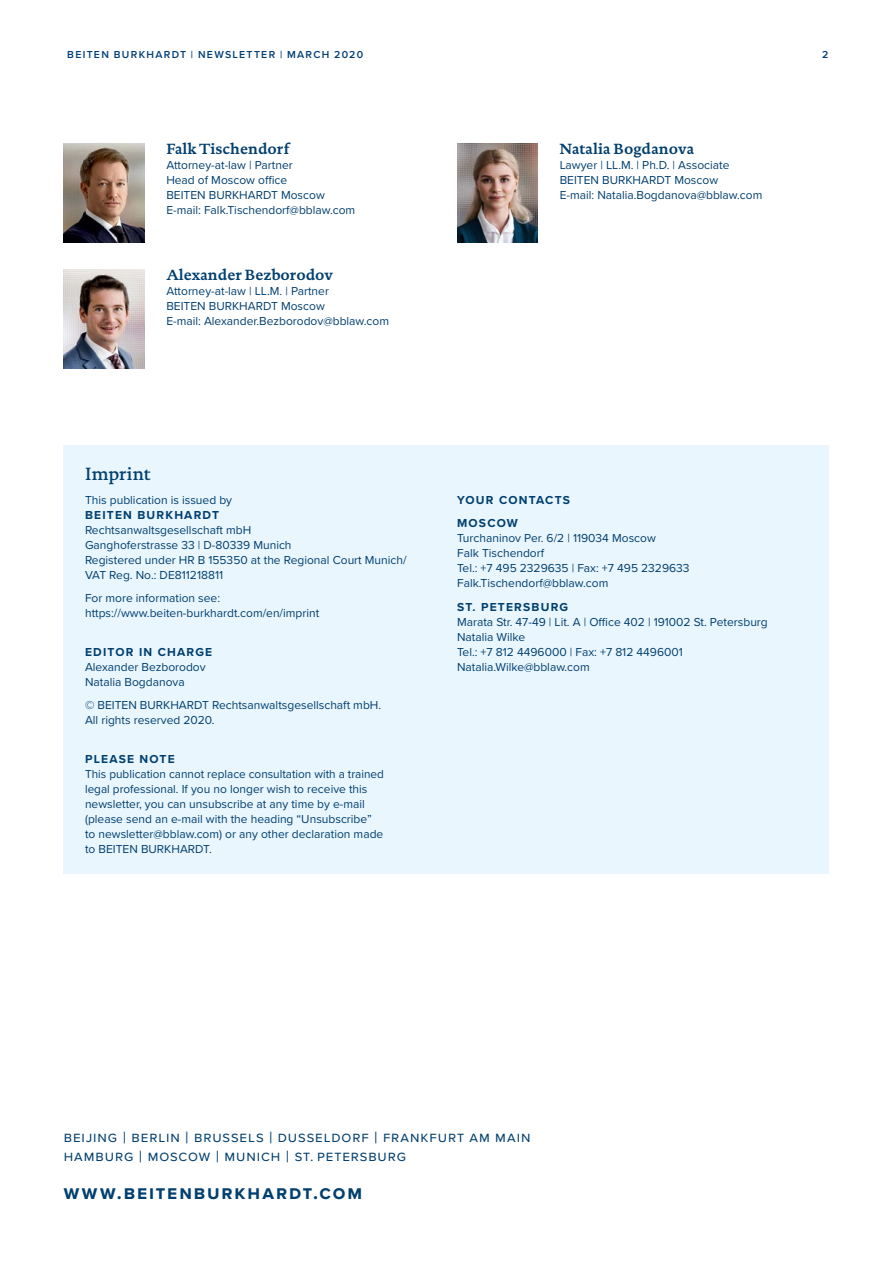
<style>
.page{position:relative;width:893px;height:1263px;background:#fff}
.page>*{position:absolute;margin:0;border:0;box-sizing:border-box;transform-origin:0 0}
.t1{font:700 19.5px "Proxima Nova";letter-spacing:.095em;color:#003f6f}
.t2{font:500 18px "DTL Documenta TOT";letter-spacing:.005em;color:#003f6f}
.t3{font:15px/18.8px "Proxima Nova";letter-spacing:.06em;color:#003f6f}
.t4{font:700 15px "DTL Documenta TOT";color:#003f6f}
.t5{font:12px/15px "Proxima Nova";color:#003f6f}
.t6{font:700 12px/23.5px "Proxima Nova";letter-spacing:.1em;color:#003f6f}
.t7{font:600 10.5px "Proxima Nova";letter-spacing:.125em;color:#003e77}
.s1{font-size:16.5px}
</style>
<div class="page">
<div style="left:64px;top:445px;width:765px;height:429px;background:#eaf6fe"></div>
<img style="left:64px;top:270px;width:80px;height:99px">
<img style="left:64px;top:143px;width:80px;height:99px">
<img style="left:457px;top:143px;width:81px;height:99px">
<p class="t7" style="left:67px;top:47px;width:297px">BEITEN BURKHARDT | NEWSLETTER | MARCH 2020</p>
<p class="t7" style="left:822px;top:47px;width:8px">2</p>
<p class="t4" style="left:166px;top:139px;width:125px">Falk Tischendorf</p>
<p class="t5" style="left:166px;top:158px;width:190px">Attorney-at-law | Partner<br>Head of Moscow office<br>BEITEN BURKHARDT Moscow<br>E-mail: Falk.Tischendorf@bblaw.com</p>
<p class="t4" style="left:166px;top:265px;width:168px">Alexander Bezborodov</p>
<p class="t5" style="left:166px;top:284px;width:224px">Attorney-at-law | LL.M. | Partner<br>BEITEN BURKHARDT Moscow<br>E-mail: Alexander.Bezborodov@bblaw.com</p>
<p class="t4" style="left:560px;top:139px;width:136px">Natalia Bogdanova</p>
<p class="t5" style="left:560px;top:158px;width:204px">Lawyer | LL.M. | Ph.D. | Associate<br>BEITEN BURKHARDT Moscow<br>E-mail: Natalia.Bogdanova@bblaw.com</p>
<h2 class="t2" style="left:85px;top:463px;width:67px">Imprint</h2>
<p class="t5" style="left:85px;top:492px;width:149px">This publication is issued by</p>
<p class="t6" style="left:85px;top:503px;width:136px">BEITEN BURKHARDT</p>
<p class="t5" style="left:85px;top:522px;width:323px">Rechtsanwaltsgesellschaft mbH<br>Ganghoferstrasse 33 | D-80339 Munich<br>Registered under HR B 155350 at the Regional Court Munich/ VAT Reg. No.: DE811218811</p>
<p class="t5" style="left:85px;top:591px;width:236px">For more information see: https://www.beiten-burkhardt.com/en/imprint</p>
<p class="t6" style="left:85px;top:640px;width:129px">EDITOR IN CHARGE</p>
<p class="t5" style="left:85px;top:659px;width:122px">Alexander Bezborodov<br>Natalia Bogdanova</p>
<p class="t5" style="left:85px;top:698px;width:298px">© BEITEN BURKHARDT Rechtsanwaltsgesellschaft mbH.<br>All rights reserved 2020.</p>
<p class="t6" style="left:85px;top:747px;width:91px">PLEASE NOTE</p>
<p class="t5" style="left:85px;top:766px;width:300px">This publication cannot replace consultation with a trained legal professional. If you no longer wish to receive this newsletter, you can unsubscribe at any time by e-mail (please send an e-mail with the heading “Unsubscribe” to newsletter@bblaw.com) or any other declaration made to BEITEN BURKHARDT.</p>
<p class="t6" style="left:457px;top:488px;width:114px">YOUR CONTACTS<br>MOSCOW</p>
<p class="t5" style="left:457px;top:531px;width:234px">Turchaninov Per. 6/2 | 119034 Moscow<br>Falk Tischendorf<br>Tel.: +7 495 2329635 | Fax: +7 495 2329633<br>Falk.Tischendorf@bblaw.com</p>
<p class="t6" style="left:457px;top:595px;width:113px">ST. PETERSBURG</p>
<p class="t5" style="left:457px;top:614px;width:312px">Marata Str. 47-49 | Lit. A | Office 402 | 191002 St. Petersburg Natalia Wilke<br>Tel.: +7 812 4496000 | Fax: +7 812 4496001<br>Natalia.Wilke@bblaw.com</p>
<p class="t3" style="left:64px;top:1128px;width:468px">beijing <span class="s1">|</span> berlin <span class="s1">|</span> brussels <span class="s1">|</span> dusseldorf <span class="s1">|</span> frankfurt am main hamburg <span class="s1">|</span> moscow <span class="s1">|</span> munich <span class="s1">|</span> st. petersburg</p>
<h1 class="t1" style="left:64px;top:1178px;width:300px">www.beitenburkhardt.com</h1>
</div>
